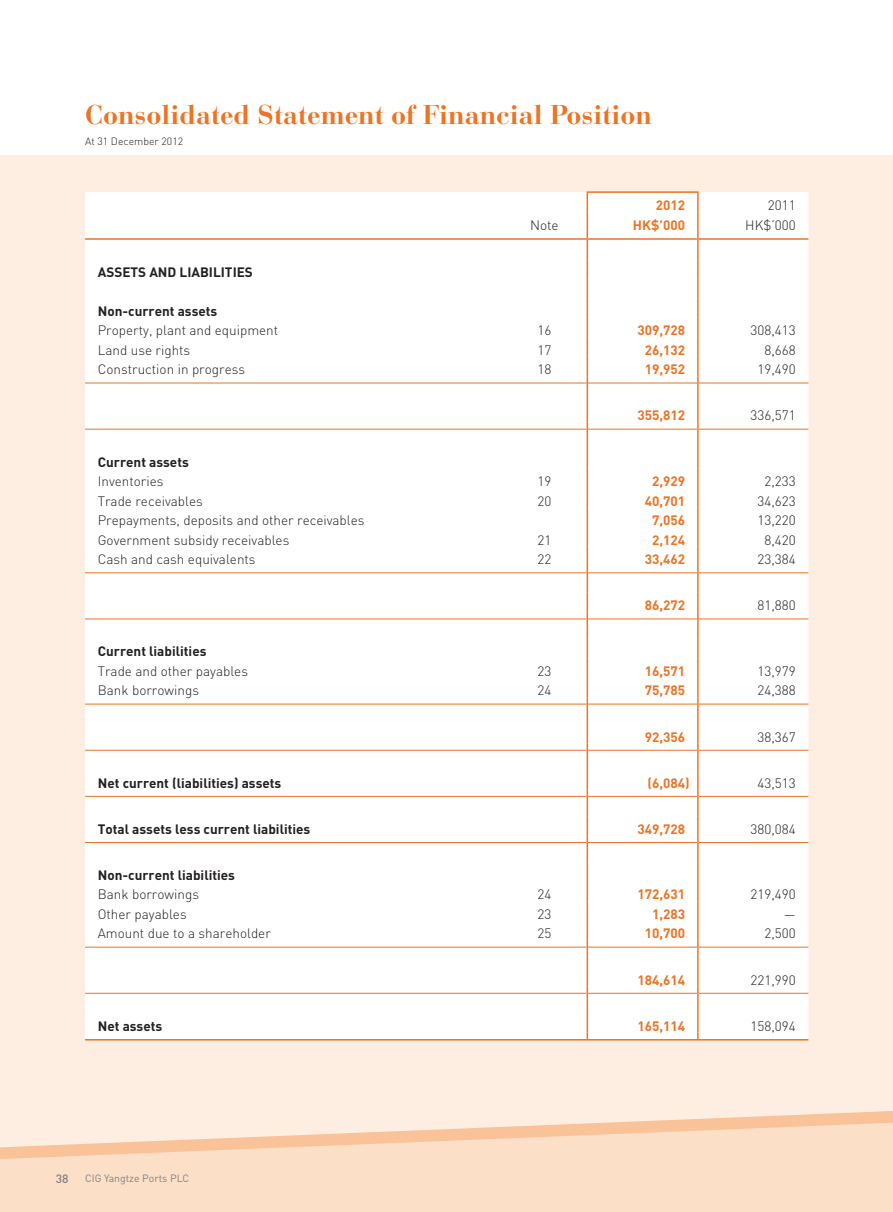
<style>
.page{position:relative;width:893px;height:1212px;background:#fff}
.page>*{position:absolute;margin:0;border:0;box-sizing:border-box;transform-origin:0 0}
.t1{font:700 27px "Bauer Bodoni Std";color:#ee7323}
.t2{font:300 13.5px "DIN Pro";color:#231f20}
.t3{font:700 13.5px "DIN Pro";color:#231f20}
.t4{font:700 13.5px "DIN Pro";color:#ee7323}
.t5{font:500 12px "DIN Pro";color:#808285}
.t6{font:10.5px "DIN Pro";color:#808285}
.t7{font:300 10.5px "DIN Pro";color:#231f20}
</style>
<div class="page">
<div style="left:0;top:155px;width:893px;height:993px;background:#fdeee1"></div>
<svg style="left:0;top:1111px;width:893px;height:101px;fill:#fcdfc7"></svg>
<div style="left:85px;top:192px;width:723px;height:847px;background:#fff"></div>
<hr style="left:85px;top:238px;width:502px;height:2px;background:#ee7323">
<hr style="left:698px;top:238px;width:110px;height:2px;background:#ee7323">
<hr style="left:85px;top:383px;width:502px;height:1px;background:#ee7323">
<hr style="left:588px;top:383px;width:109px;height:1px;background:#ee7323">
<hr style="left:699px;top:383px;width:109px;height:1px;background:#ee7323">
<hr style="left:85px;top:429px;width:502px;height:1px;background:#ee7323">
<hr style="left:588px;top:429px;width:109px;height:1px;background:#ee7323">
<hr style="left:699px;top:429px;width:109px;height:1px;background:#ee7323">
<hr style="left:85px;top:572px;width:502px;height:1px;background:#ee7323">
<hr style="left:588px;top:572px;width:109px;height:1px;background:#ee7323">
<hr style="left:699px;top:572px;width:109px;height:1px;background:#ee7323">
<hr style="left:85px;top:618px;width:502px;height:1px;background:#ee7323">
<hr style="left:588px;top:618px;width:109px;height:1px;background:#ee7323">
<hr style="left:699px;top:618px;width:109px;height:1px;background:#ee7323">
<hr style="left:85px;top:704px;width:502px;height:1px;background:#ee7323">
<hr style="left:588px;top:704px;width:109px;height:1px;background:#ee7323">
<hr style="left:699px;top:704px;width:109px;height:1px;background:#ee7323">
<hr style="left:85px;top:750px;width:502px;height:1px;background:#ee7323">
<hr style="left:588px;top:750px;width:109px;height:1px;background:#ee7323">
<hr style="left:699px;top:750px;width:109px;height:1px;background:#ee7323">
<hr style="left:85px;top:796px;width:502px;height:1px;background:#ee7323">
<hr style="left:588px;top:796px;width:109px;height:1px;background:#ee7323">
<hr style="left:699px;top:796px;width:109px;height:1px;background:#ee7323">
<hr style="left:85px;top:842px;width:502px;height:1px;background:#ee7323">
<hr style="left:588px;top:842px;width:109px;height:1px;background:#ee7323">
<hr style="left:699px;top:842px;width:109px;height:1px;background:#ee7323">
<hr style="left:85px;top:947px;width:502px;height:1px;background:#ee7323">
<hr style="left:588px;top:947px;width:109px;height:1px;background:#ee7323">
<hr style="left:699px;top:947px;width:109px;height:1px;background:#ee7323">
<hr style="left:85px;top:993px;width:502px;height:1px;background:#ee7323">
<hr style="left:588px;top:993px;width:109px;height:1px;background:#ee7323">
<hr style="left:699px;top:993px;width:109px;height:1px;background:#ee7323">
<hr style="left:85px;top:1039px;width:723px;height:1px;background:#ee7323">
<hr style="left:587px;top:238px;width:111px;height:2px;background:#ee7323">
<hr style="left:587px;top:191px;width:112px;height:2px;background:#ee7323">
<svg style="left:697px;top:193px;width:2px;height:19px"></svg>
<hr style="left:697px;top:212px;width:2px;height:20px;background:#ee7323">
<svg style="left:697px;top:232px;width:2px;height:27px"></svg>
<hr style="left:697px;top:259px;width:2px;height:20px;background:#ee7323">
<svg style="left:697px;top:279px;width:2px;height:19px"></svg>
<hr style="left:697px;top:298px;width:2px;height:20px;background:#ee7323">
<svg style="left:697px;top:318px;width:2px;height:19px"></svg>
<hr style="left:697px;top:337px;width:2px;height:20px;background:#ee7323">
<svg style="left:697px;top:357px;width:2px;height:26px"></svg>
<hr style="left:697px;top:383px;width:2px;height:20px;background:#ee7323">
<svg style="left:697px;top:403px;width:2px;height:26px"></svg>
<hr style="left:697px;top:429px;width:2px;height:20px;background:#ee7323">
<svg style="left:697px;top:449px;width:2px;height:19px"></svg>
<hr style="left:697px;top:468px;width:2px;height:20px;background:#ee7323">
<svg style="left:697px;top:488px;width:2px;height:19px"></svg>
<hr style="left:697px;top:507px;width:2px;height:20px;background:#ee7323">
<svg style="left:697px;top:527px;width:2px;height:19px"></svg>
<hr style="left:697px;top:546px;width:2px;height:20px;background:#ee7323">
<svg style="left:697px;top:566px;width:2px;height:7px"></svg>
<hr style="left:697px;top:573px;width:2px;height:20px;background:#ee7323">
<svg style="left:697px;top:593px;width:2px;height:26px"></svg>
<hr style="left:697px;top:619px;width:2px;height:20px;background:#ee7323">
<svg style="left:697px;top:639px;width:2px;height:19px"></svg>
<hr style="left:697px;top:658px;width:2px;height:20px;background:#ee7323">
<svg style="left:697px;top:678px;width:2px;height:26px"></svg>
<hr style="left:697px;top:704px;width:2px;height:20px;background:#ee7323">
<svg style="left:697px;top:724px;width:2px;height:26px"></svg>
<hr style="left:697px;top:750px;width:2px;height:20px;background:#ee7323">
<svg style="left:697px;top:770px;width:2px;height:26px"></svg>
<hr style="left:697px;top:796px;width:2px;height:20px;background:#ee7323">
<hr style="left:697px;top:816px;width:2px;height:20px;background:#ee7323">
<svg style="left:697px;top:836px;width:2px;height:6px"></svg>
<hr style="left:697px;top:842px;width:2px;height:20px;background:#ee7323">
<hr style="left:697px;top:862px;width:2px;height:20px;background:#ee7323">
<svg style="left:697px;top:882px;width:2px;height:19px"></svg>
<hr style="left:697px;top:901px;width:2px;height:20px;background:#ee7323">
<svg style="left:697px;top:921px;width:2px;height:26px"></svg>
<hr style="left:697px;top:947px;width:2px;height:20px;background:#ee7323">
<svg style="left:697px;top:967px;width:2px;height:26px"></svg>
<hr style="left:697px;top:993px;width:2px;height:20px;background:#ee7323">
<svg style="left:587px;top:193px;width:1px;height:846px"></svg>
<svg style="left:697px;top:1013px;width:2px;height:26px"></svg>
<h1 class="t1" style="left:85px;top:104px;width:568px">Consolidated Statement of Financial Position</h1>
<p class="t7" style="left:85px;top:138px;width:100px">At 31 December 2012</p>
<p class="t4" style="left:656px;top:201px;width:31px">2012</p>
<p class="t2" style="left:768px;top:201px;width:29px">2011</p>
<p class="t2" style="left:530px;top:220px;width:30px">Note</p>
<p class="t4" style="left:633px;top:220px;width:54px">HK$’000</p>
<p class="t2" style="left:745px;top:220px;width:52px">HK$’000</p>
<p class="t3" style="left:98px;top:267px;width:157px">ASSETS AND LIABILITIES</p>
<p class="t3" style="left:98px;top:306px;width:121px">Non-current assets</p>
<p class="t2" style="left:98px;top:326px;width:182px">Property, plant and equipment</p>
<p class="t2" style="left:537px;top:326px;width:15px">16</p>
<p class="t4" style="left:637px;top:326px;width:49px">309,728</p>
<p class="t2" style="left:750px;top:326px;width:47px">308,413</p>
<p class="t2" style="left:98px;top:345px;width:94px">Land use rights</p>
<p class="t2" style="left:537px;top:345px;width:15px">17</p>
<p class="t4" style="left:645px;top:345px;width:42px">26,132</p>
<p class="t2" style="left:764px;top:345px;width:33px">8,668</p>
<p class="t2" style="left:98px;top:365px;width:149px">Construction in progress</p>
<p class="t2" style="left:537px;top:365px;width:15px">18</p>
<p class="t4" style="left:645px;top:365px;width:42px">19,952</p>
<p class="t2" style="left:757px;top:365px;width:40px">19,490</p>
<p class="t4" style="left:637px;top:411px;width:49px">355,812</p>
<p class="t2" style="left:750px;top:411px;width:47px">336,571</p>
<p class="t3" style="left:98px;top:457px;width:93px">Current assets</p>
<p class="t2" style="left:98px;top:476px;width:67px">Inventories</p>
<p class="t2" style="left:537px;top:476px;width:15px">19</p>
<p class="t4" style="left:652px;top:476px;width:35px">2,929</p>
<p class="t2" style="left:764px;top:476px;width:33px">2,233</p>
<p class="t2" style="left:98px;top:496px;width:107px">Trade receivables</p>
<p class="t2" style="left:537px;top:496px;width:15px">20</p>
<p class="t4" style="left:645px;top:496px;width:42px">40,701</p>
<p class="t2" style="left:757px;top:496px;width:40px">34,623</p>
<p class="t2" style="left:98px;top:515px;width:268px">Prepayments, deposits and other receivables</p>
<p class="t4" style="left:652px;top:515px;width:35px">7,056</p>
<p class="t2" style="left:757px;top:515px;width:40px">13,220</p>
<p class="t2" style="left:98px;top:535px;width:193px">Government subsidy receivables</p>
<p class="t2" style="left:537px;top:535px;width:15px">21</p>
<p class="t4" style="left:652px;top:535px;width:35px">2,124</p>
<p class="t2" style="left:764px;top:535px;width:33px">8,420</p>
<p class="t2" style="left:98px;top:554px;width:159px">Cash and cash equivalents</p>
<p class="t2" style="left:537px;top:554px;width:15px">22</p>
<p class="t4" style="left:645px;top:554px;width:42px">33,462</p>
<p class="t2" style="left:757px;top:554px;width:40px">23,384</p>
<p class="t4" style="left:645px;top:600px;width:42px">86,272</p>
<p class="t2" style="left:757px;top:600px;width:40px">81,880</p>
<p class="t3" style="left:98px;top:647px;width:110px">Current liabilities</p>
<p class="t2" style="left:98px;top:666px;width:152px">Trade and other payables</p>
<p class="t2" style="left:537px;top:666px;width:15px">23</p>
<p class="t4" style="left:645px;top:666px;width:42px">16,571</p>
<p class="t2" style="left:757px;top:666px;width:40px">13,979</p>
<p class="t2" style="left:98px;top:686px;width:103px">Bank borrowings</p>
<p class="t2" style="left:537px;top:686px;width:15px">24</p>
<p class="t4" style="left:645px;top:686px;width:42px">75,785</p>
<p class="t2" style="left:757px;top:686px;width:40px">24,388</p>
<p class="t4" style="left:645px;top:732px;width:42px">92,356</p>
<p class="t2" style="left:757px;top:732px;width:40px">38,367</p>
<p class="t3" style="left:98px;top:778px;width:185px">Net current (liabilities) assets</p>
<p class="t4" style="left:647px;top:778px;width:44px">(6,084)</p>
<p class="t2" style="left:757px;top:778px;width:40px">43,513</p>
<p class="t3" style="left:98px;top:824px;width:214px">Total assets less current liabilities</p>
<p class="t4" style="left:637px;top:824px;width:49px">349,728</p>
<p class="t2" style="left:750px;top:824px;width:47px">380,084</p>
<p class="t3" style="left:98px;top:870px;width:139px">Non-current liabilities</p>
<p class="t2" style="left:98px;top:890px;width:103px">Bank borrowings</p>
<p class="t2" style="left:537px;top:890px;width:15px">24</p>
<p class="t4" style="left:637px;top:890px;width:49px">172,631</p>
<p class="t2" style="left:750px;top:890px;width:47px">219,490</p>
<p class="t2" style="left:98px;top:909px;width:90px">Other payables</p>
<p class="t2" style="left:537px;top:909px;width:15px">23</p>
<p class="t4" style="left:652px;top:909px;width:35px">1,283</p>
<p class="t2" style="left:784px;top:909px;width:13px">—</p>
<p class="t2" style="left:98px;top:929px;width:175px">Amount due to a shareholder</p>
<p class="t2" style="left:537px;top:929px;width:15px">25</p>
<p class="t4" style="left:645px;top:929px;width:42px">10,700</p>
<p class="t2" style="left:764px;top:929px;width:33px">2,500</p>
<p class="t4" style="left:637px;top:975px;width:49px">184,614</p>
<p class="t2" style="left:750px;top:975px;width:47px">221,990</p>
<p class="t3" style="left:98px;top:1021px;width:66px">Net assets</p>
<p class="t4" style="left:637px;top:1021px;width:49px">165,114</p>
<p class="t2" style="left:750px;top:1021px;width:47px">158,094</p>
<p class="t5" style="left:56px;top:1175px;width:14px">38</p>
<p class="t6" style="left:85px;top:1174px;width:106px">CIG Yangtze Ports PLC</p>
</div>
